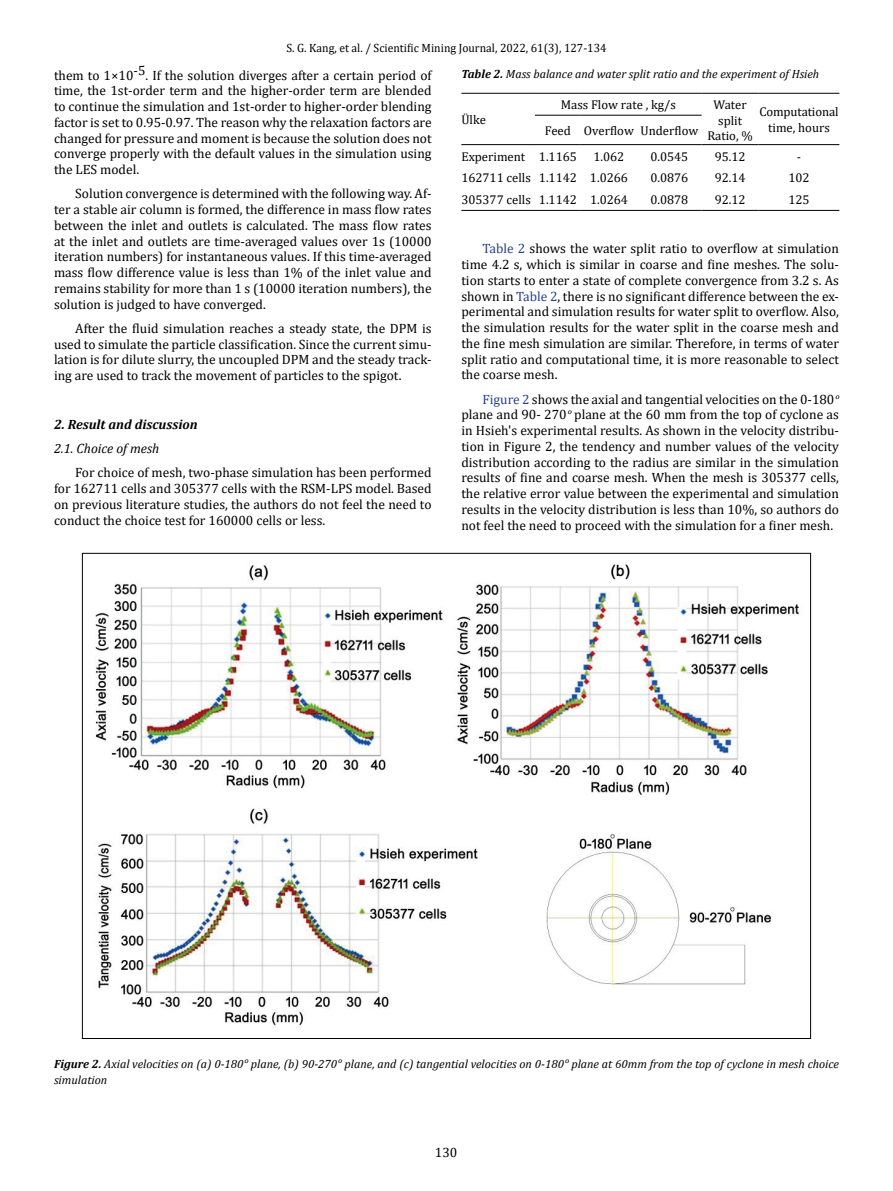
<style>
.page{position:relative;width:893px;height:1191px;background:#fff}
.page>*{position:absolute;margin:0;border:0;box-sizing:border-box;transform-origin:0 0}
.t1{font:13.5px/15.8px "Cambria";color:#000;text-align:justify}
.t2{font:italic 700 13.5px "Cambria";color:#000}
.t3{font:italic 13.5px "Cambria";color:#000}
.t4{font:12.75px/15.3px "Cambria";color:#000;text-align:center}
.t5{font:italic 12px/15.8px "Cambria";color:#000}
.t6{font:12px "Cambria";color:#000}
.s1{font-weight:700}
.s2{color:#25408f}
.s3{font-style:italic;font-size:12px}
</style>
<div class="page">
<hr style="left:461px;top:93px;width:74px;height:1px;background:#000">
<hr style="left:535px;top:93px;width:46px;height:1px;background:#000">
<hr style="left:581px;top:93px;width:56px;height:1px;background:#000">
<hr style="left:637px;top:93px;width:65px;height:1px;background:#000">
<hr style="left:702px;top:93px;width:57px;height:1px;background:#000">
<hr style="left:759px;top:93px;width:80px;height:1px;background:#000">
<hr style="left:461px;top:144px;width:74px;height:1px;background:#000">
<hr style="left:535px;top:144px;width:46px;height:1px;background:#000">
<hr style="left:581px;top:144px;width:56px;height:1px;background:#000">
<hr style="left:637px;top:144px;width:65px;height:1px;background:#000">
<hr style="left:702px;top:144px;width:57px;height:1px;background:#000">
<hr style="left:759px;top:144px;width:80px;height:1px;background:#000">
<hr style="left:461px;top:210px;width:74px;height:1px;background:#000">
<hr style="left:535px;top:210px;width:46px;height:1px;background:#000">
<hr style="left:581px;top:210px;width:56px;height:1px;background:#000">
<hr style="left:637px;top:210px;width:65px;height:1px;background:#000">
<hr style="left:702px;top:210px;width:57px;height:1px;background:#000">
<hr style="left:759px;top:210px;width:80px;height:1px;background:#000">
<hr style="left:535px;top:115px;width:46px;height:1px;background:#000">
<hr style="left:581px;top:115px;width:56px;height:1px;background:#000">
<hr style="left:637px;top:115px;width:65px;height:1px;background:#000">
<img style="left:95px;top:564px;width:705px;height:462px">
<p class="t6" style="left:286px;top:41px;width:322px">S. G. Kang, et al. / Scientific Mining Journal, 2022, 61(3), 127-134</p>
<p class="t1" style="left:54px;top:67px;width:379px">them to 1×10-5. If the solution diverges after a certain period of time, the 1st-order term and the higher-order term are blended to continue the simulation and 1st-order to higher-order blending factor is set to 0.95-0.97. The reason why the relaxation factors are changed for pressure and moment is because the solution does not converge properly with the default values in the simulation using the LES model.</p>
<p class="t1" style="left:54px;top:186px;width:379px;text-indent:21px">Solution convergence is determined with the following way. Af&shy;ter a stable air column is formed, the difference in mass flow rates between the inlet and outlets is calculated. The mass flow rates at the inlet and outlets are time-averaged values over 1s (10000 iteration numbers) for instantaneous values. If this time-averaged mass flow difference value is less than 1% of the inlet value and remains stability for more than 1 s (10000 iteration numbers), the solution is judged to have converged.</p>
<p class="t1" style="left:54px;top:320px;width:379px;text-indent:21px">After the fluid simulation reaches a steady state, the DPM is used to simulate the particle classification. Since the current simu&shy;lation is for dilute slurry, the uncoupled DPM and the steady track&shy;ing are used to track the movement of particles to the spigot.</p>
<p class="t2" style="left:54px;top:414px;width:145px">2. Result and discussion</p>
<p class="t3" style="left:54px;top:439px;width:107px">2.1. Choice of mesh</p>
<p class="t1" style="left:54px;top:465px;width:379px;text-indent:21px">For choice of mesh, two-phase simulation has been performed for 162711 cells and 305377 cells with the RSM-LPS model. Based on previous literature studies, the authors do not feel the need to conduct the choice test for 160000 cells or less.</p>
<p class="t5" style="left:461px;top:66px;width:359px"><span class="s1">Table 2.</span> Mass balance and water split ratio and the experiment of Hsieh</p>
<p class="t4" style="left:461px;top:112px;width:26px">Ülke</p>
<p class="t4" style="left:561px;top:97px;width:117px">Mass Flow rate , kg/s</p>
<p class="t4" style="left:707px;top:97px;width:47px">Water split<br>Ratio, %</p>
<p class="t4" style="left:759px;top:104px;width:81px">Computational</p>
<p class="t4" style="left:545px;top:123px;width:155px">Feed Overflow Underflow</p>
<p class="t4" style="left:768px;top:119px;width:63px">time, hours</p>
<p class="t4" style="left:461px;top:148px;width:117px">Experiment 1.1165</p>
<p class="t4" style="left:593px;top:148px;width:32px">1.062</p>
<p class="t4" style="left:650px;top:148px;width:39px">0.0545</p>
<p class="t4" style="left:715px;top:148px;width:32px">95.12</p>
<p class="t4" style="left:797px;top:148px;width:6px">-</p>
<p class="t4" style="left:461px;top:170px;width:168px">162711 cells 1.1142 1.0266</p>
<p class="t4" style="left:650px;top:170px;width:39px">0.0876</p>
<p class="t4" style="left:715px;top:170px;width:32px">92.14</p>
<p class="t4" style="left:788px;top:170px;width:23px">102</p>
<p class="t4" style="left:461px;top:192px;width:168px">305377 cells 1.1142 1.0264</p>
<p class="t4" style="left:650px;top:192px;width:39px">0.0878</p>
<p class="t4" style="left:715px;top:192px;width:32px">92.12</p>
<p class="t4" style="left:788px;top:192px;width:23px">125</p>
<p class="t1" style="left:461px;top:241px;width:379px;text-indent:21px"><span class="s2">Table 2</span> shows the water split ratio to overflow at simulation time 4.2 s, which is similar in coarse and fine meshes. The solu&shy;tion starts to enter a state of complete convergence from 3.2 s. As shown in <span class="s2">Table 2</span>, there is no significant difference between the ex&shy;perimental and simulation results for water split to overflow. Also, the simulation results for the water split in the coarse mesh and the fine mesh simulation are similar. Therefore, in terms of water split ratio and computational time, it is more reasonable to select the coarse mesh.</p>
<p class="t1" style="left:461px;top:391px;width:379px;text-indent:21px"><span class="s2">Figure 2</span> shows the axial and tangential velocities on the 0-180<span class="s3">o </span>plane and 90- 270<span class="s3">o</span> plane at the 60 mm from the top of cyclone as in Hsieh's experimental results. As shown in the velocity distribu&shy;tion in Figure 2, the tendency and number values of the velocity distribution according to the radius are similar in the simulation results of fine and coarse mesh. When the mesh is 305377 cells, the relative error value between the experimental and simulation results in the velocity distribution is less than 10%, so authors do not feel the need to proceed with the simulation for a finer mesh.</p>
<p class="t5" style="left:54px;top:1055px;width:786px"><span class="s1">Figure 2.</span> Axial velocities on (a) 0-180o plane, (b) 90-270o plane, and (c) tangential velocities on 0-180o plane at 60mm from the top of cyclone in mesh choice simulation</p>
<p class="t1" style="left:435px;top:1144px;width:24px">130</p>
</div>
